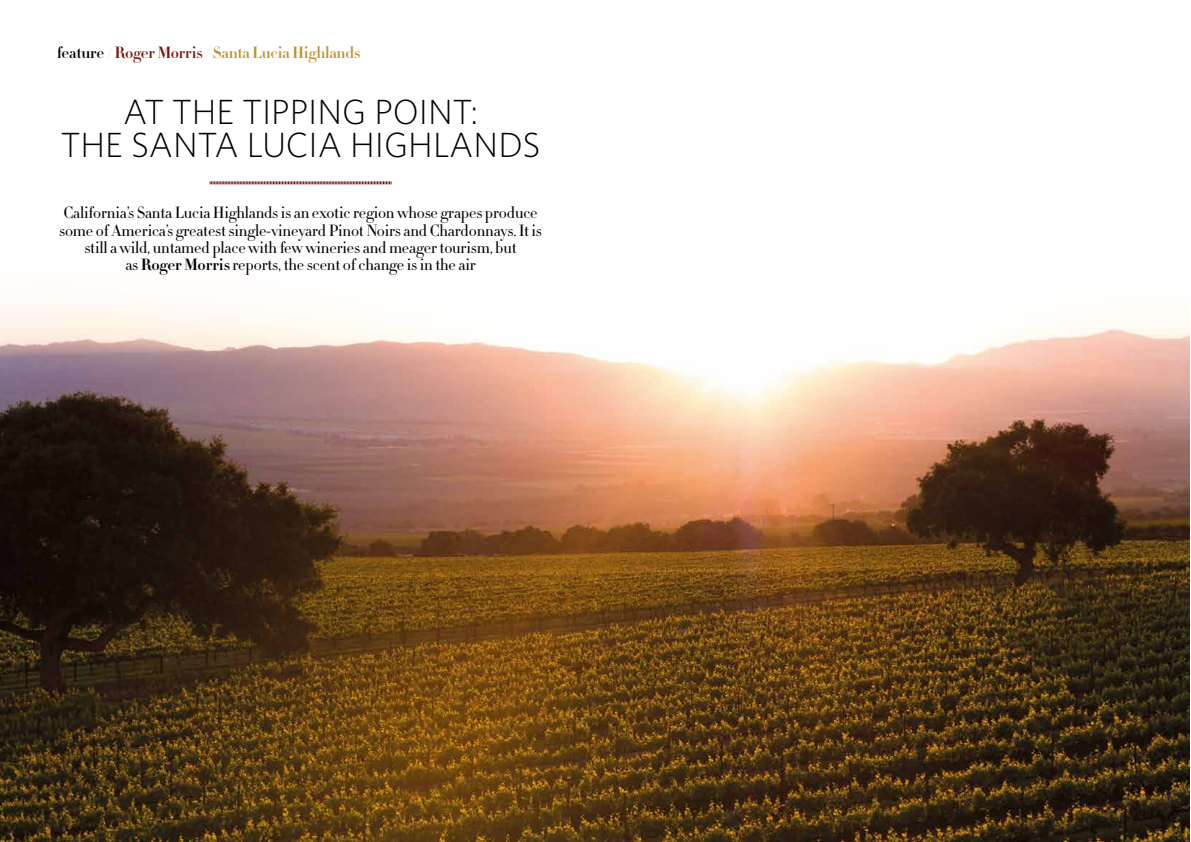
<style>
.page{position:relative;width:1191px;height:842px;background:#fff}
.page>*{position:absolute;margin:0;border:0;box-sizing:border-box;transform-origin:0 0}
.t1{font:300 35px/33px "Whitney";color:#000;text-align:center}
.t2{font:300 16px/17.2px "HTF Didot L11";letter-spacing:-.01em;color:#000;text-align:center}
.t3{font:700 16px "HTF Didot B16";letter-spacing:-.01em;color:#be912d}
.s1{color:#000}
.s2{color:#d0d0d0}
.s3{color:#79140e}
.s4{font-family:"HTF Didot B11";font-weight:700}
</style>
<div class="page">
<img style="left:0;top:305px;width:1189px;height:537px">
<svg style="left:210px;top:181px;width:182px;height:3px"></svg>
<p class="t3" style="left:57px;top:41px;width:305px"><span class="s1">feature</span> <span class="s2">/</span> <span class="s3">Roger Morris</span> <span class="s2">/</span> Santa Lucia Highlands</p>
<h1 class="t1" style="left:61px;top:95px;width:481px">AT THE TIPPING POINT:<br>THE SANTA LUCIA HIGHLANDS</h1>
<p class="t2" style="left:59px;top:204px;width:484px">California’s Santa Lucia Highlands is an exotic region whose grapes produce some of America’s greatest single-vineyard Pinot Noirs and Chardonnays. It is still a wild, untamed place with few wineries and meager tourism, but<br>as <span class="s4">Roger Morris</span> reports, the scent of change is in the air</p>
</div>
